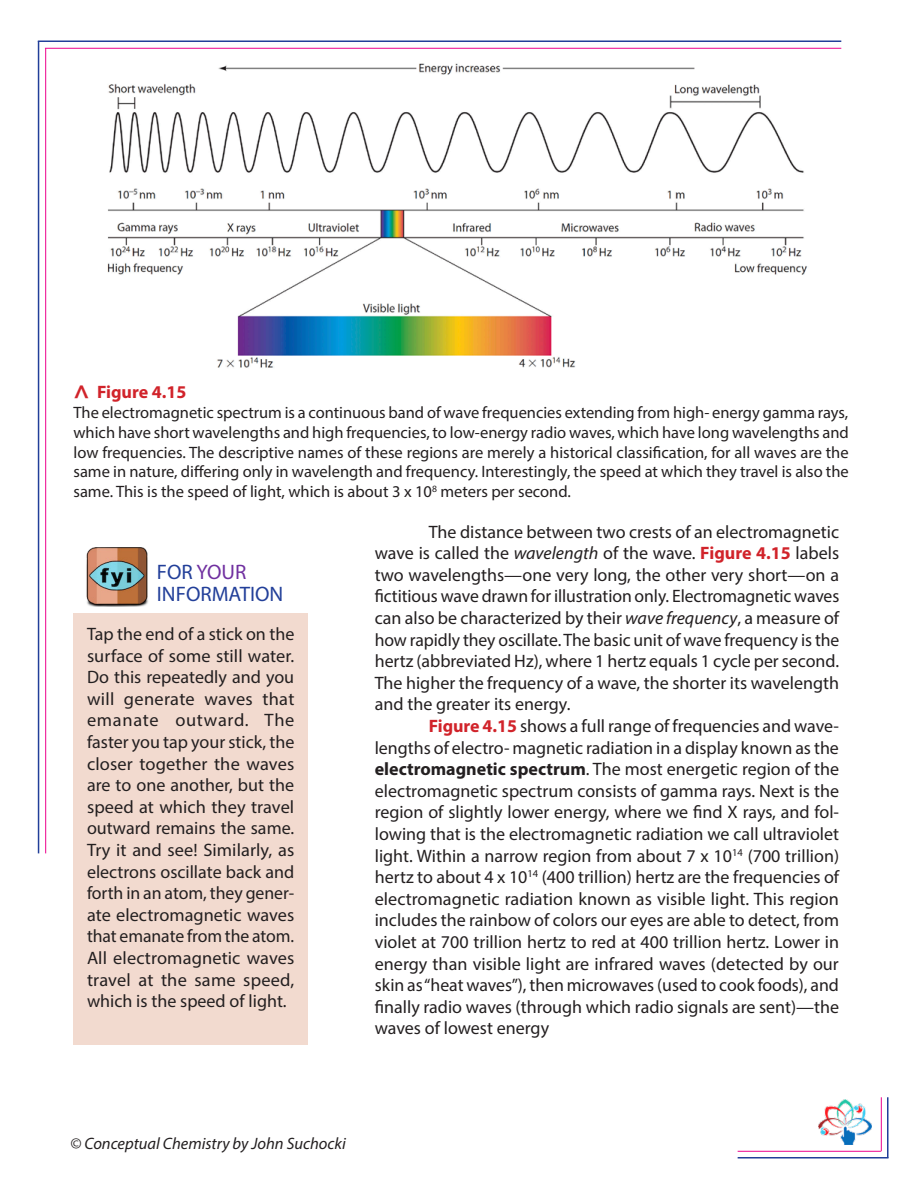
<style>
.page{position:relative;width:918px;height:1188px;background:#fff}
.page>*{position:absolute;margin:0;border:0;box-sizing:border-box;transform-origin:0 0}
.t1{font:21px "Myriad Pro";color:#223f99}
.t2{font:21px "Myriad Pro";color:#7030a0}
.t3{font:18px/21.6px "Myriad Pro";color:#231f20;text-align:justify}
.t4{font:700 18px "Myriad Pro";color:#d1232a}
.t5{font:16.5px/19.8px "Myriad Pro";color:#231f20;text-align:justify}
.t6{font:italic 16.5px "Myriad Pro";color:#231f20}
.s1{font-size:27px}
.s2{color:#223f99}
.s3{font-style:italic}
.s4{font-weight:700;color:#d1232a}
.s5{font-weight:700}
</style>
<div class="page">
<img style="left:818px;top:1099px;width:53px;height:45px">
<hr style="left:38px;top:41px;width:1px;height:812px;background:#223f99">
<hr style="left:38px;top:40px;width:803px;height:2px;background:#223f99">
<hr style="left:45px;top:48px;width:1px;height:805px;background:#ed028c">
<hr style="left:45px;top:48px;width:796px;height:1px;background:#ed028c">
<hr style="left:887px;top:1097px;width:2px;height:61px;background:#223f99">
<hr style="left:738px;top:1157px;width:151px;height:2px;background:#223f99">
<hr style="left:881px;top:1097px;width:1px;height:54px;background:#ed028c">
<hr style="left:738px;top:1151px;width:143px;height:1px;background:#ed028c">
<img style="left:107px;top:63px;width:701px;height:305px">
<div style="left:74px;top:613px;width:234px;height:432px;background:#f2dacf"></div>
<img style="left:86px;top:548px;width:62px;height:59px">
<p class="t4" style="left:74px;top:380px;width:115px"><span class="s1">^</span> Figure 4.15</p>
<p class="t5" style="left:74px;top:402px;width:777px">The electromagnetic spectrum is a continuous band of wave frequencies extending from high- energy gamma rays, which have short wavelengths and high frequencies, to low-energy radio waves, which have long wavelengths and low frequencies. The descriptive names of these regions are merely a historical classification, for all waves are the same in nature, differing only in wavelength and frequency. Interestingly, the speed at which they travel is also the same. This is the speed of light, which is about 3 x 10<sup>8</sup> meters per second.</p>
<p class="t2" style="left:157px;top:559px;width:91px"><span class="s2">FOR</span> YOUR</p>
<p class="t1" style="left:157px;top:581px;width:128px">INFORMATION</p>
<p class="t3" style="left:87px;top:623px;width:209px">Tap the end of a stick on the surface of some still water.<br>Do this repeatedly and you will generate waves that emanate outward. The faster you tap your stick, the closer together the waves are to one another, but the speed at which they travel outward remains the same.<br>Try it and see! Similarly, as electrons oscillate back and forth in an atom, they gener&shy;ate electromagnetic waves that emanate from the atom.<br>All electromagnetic waves travel at the same speed, which is the speed of light.</p>
<p class="t3" style="left:375px;top:521px;width:466px;text-indent:54px">The distance between two crests of an electromagnetic wave is called the <span class="s3">wavelength</span> of the wave. <span class="s4">Figure 4.15</span> labels two wavelengths—one very long, the other very short—on a fictitious wave drawn for illustration only. Electromagnetic waves can also be characterized by their <span class="s3">wave frequency</span>, a measure of how rapidly they oscillate. The basic unit of wave frequency is the hertz (abbreviated Hz), where 1 hertz equals 1 cycle per second.<br>The higher the frequency of a wave, the shorter its wavelength and the greater its energy.</p>
<p class="t3" style="left:375px;top:715px;width:466px;text-indent:54px"><span class="s4">Figure 4.15</span> shows a full range of frequencies and wave&shy;lengths of electro- magnetic radiation in a display known as the <span class="s5">electromagnetic spectrum</span>. The most energetic region of the electromagnetic spectrum consists of gamma rays. Next is the region of slightly lower energy, where we find X rays, and fol&shy;lowing that is the electromagnetic radiation we call ultraviolet light. Within a narrow region from about 7 x 10<sup>14</sup> (700 trillion) hertz to about 4 x 10<sup>14</sup> (400 trillion) hertz are the frequencies of electromagnetic radiation known as visible light. This region includes the rainbow of colors our eyes are able to detect, from violet at 700 trillion hertz to red at 400 trillion hertz. Lower in energy than visible light are infrared waves (detected by our skin as “heat waves”), then microwaves (used to cook foods), and finally radio waves (through which radio signals are sent)—the waves of lowest energy</p>
<p class="t6" style="left:70px;top:1134px;width:277px">© Conceptual Chemistry by John Suchocki</p>
</div>
